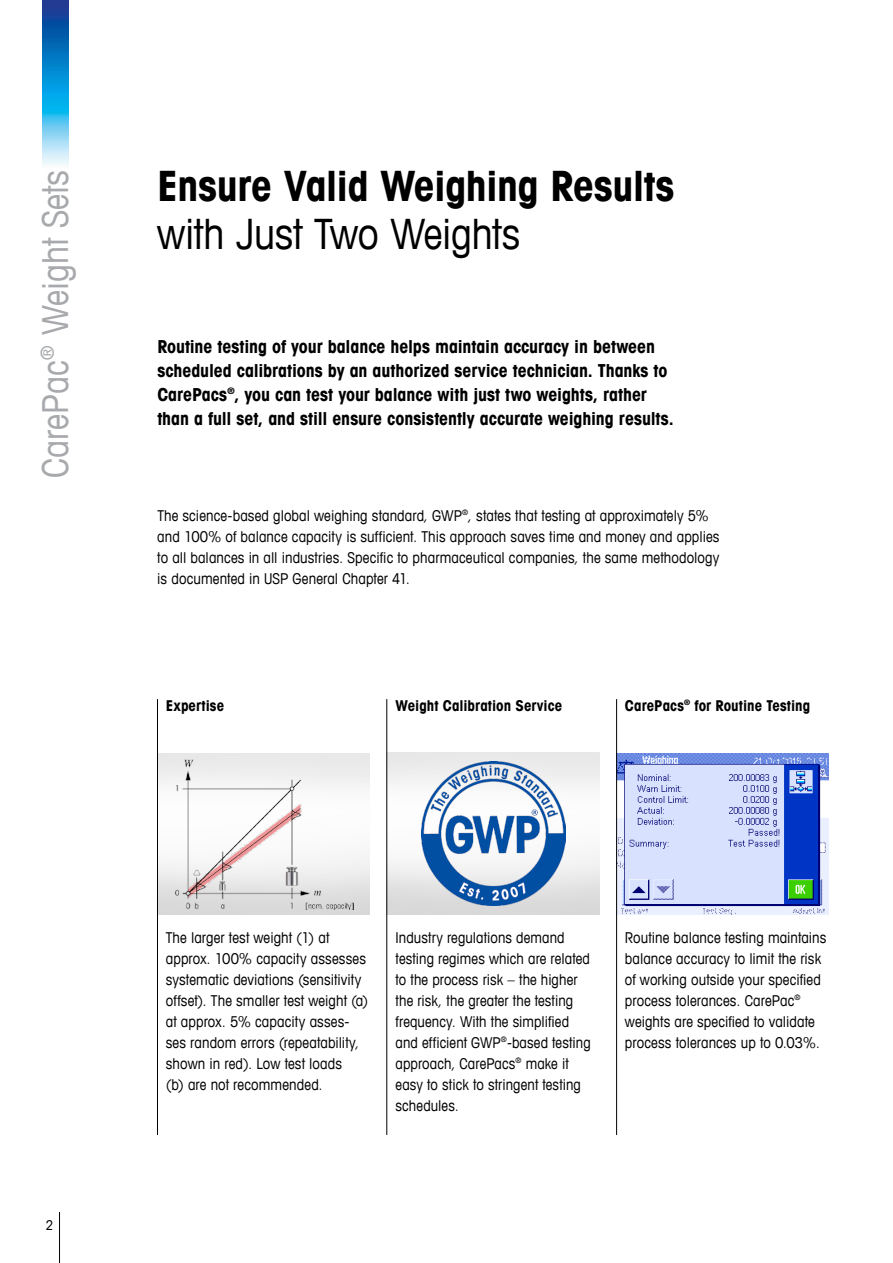
<style>
.page{position:relative;width:893px;height:1263px;background:#fff}
.page>*{position:absolute;margin:0;border:0;box-sizing:border-box;transform-origin:0 0}
.t1{font:700 condensed 42px "Avant Garde Com";letter-spacing:-.01em;color:#000}
.t2{font:condensed 42px "Avant Garde Com";letter-spacing:-.01em;color:#000}
.t3{font:condensed 36px "Avant Garde Com";color:#a7a9ac}
.t4{font:700 condensed 18px/24px "Avant Garde Com";letter-spacing:-.005em;color:#000}
.t5{font:condensed 15px/21px "Avant Garde Com";letter-spacing:.005em;color:#000}
.t6{font:700 condensed 15px "Avant Garde Com";letter-spacing:.005em;color:#000}
.t7{font:condensed 13.5px "Avant Garde Com";color:#000}
</style>
<div class="page">
<hr style="left:59px;top:1212px;width:1px;height:51px;background:#000">
<img style="left:43px;top:0;width:25px;height:165px">
<hr style="left:892px;top:0;width:1px;height:636px;background:#f8d6e6">
<img style="left:617px;top:753px;width:212px;height:162px">
<img style="left:387px;top:753px;width:212px;height:161px">
<img style="left:158px;top:753px;width:212px;height:162px">
<img style="left:421px;top:762px;width:144px;height:144px">
<hr style="left:616px;top:699px;width:1px;height:436px;background:#000">
<hr style="left:386px;top:699px;width:1px;height:436px;background:#000">
<img style="left:175px;top:759px;width:179px;height:150px">
<hr style="left:157px;top:699px;width:1px;height:436px;background:#000">
<h2 class="t3" style="left:33px;top:478px;width:309px;rotate:-90deg">CarePac<sup>®</sup> Weight Sets</h2>
<h1 class="t1" style="left:157px;top:158px;width:519px">Ensure Valid Weighing Results</h1>
<h1 class="t2" style="left:157px;top:207px;width:365px">with Just Two Weights</h1>
<p class="t4" style="left:157px;top:334px;width:518px">Routine testing of your balance helps maintain accuracy in between scheduled calibrations by an authorized service technician. Thanks to CarePacs<sup>®</sup>, you can test your balance with just two weights, rather than a full set, and still ensure consistently accurate weighing results.</p>
<p class="t5" style="left:157px;top:505px;width:564px">The science-based global weighing standard, GWP<sup>®</sup>, states that testing at approximately 5% and 100% of balance capacity is sufficient. This approach saves time and money and applies to all balances in all industries. Specific to pharmaceutical companies, the same methodology is documented in USP General Chapter 41.</p>
<p class="t7" style="left:46px;top:1217px;width:9px">2</p>
<p class="t6" style="left:166px;top:696px;width:60px">Expertise</p>
<p class="t6" style="left:396px;top:696px;width:168px">Weight Calibration Service</p>
<p class="t6" style="left:625px;top:696px;width:187px">CarePacs<sup>®</sup> for Routine Testing</p>
<p class="t5" style="left:166px;top:926px;width:204px">The larger test weight (1) at approx. 100% capacity assesses systematic deviations (sensitivity offset). The smaller test weight (a) at approx. 5% capacity asses&shy;ses random errors (repeatability, shown in red). Low test loads<br>(b) are not recommended.</p>
<p class="t5" style="left:396px;top:926px;width:197px">Industry regulations demand testing regimes which are related to the process risk – the higher the risk, the greater the testing frequency. With the simplified and efficient GWP<sup>®</sup>-based testing approach, CarePacs<sup>®</sup> make it easy to stick to stringent testing schedules.</p>
<p class="t5" style="left:625px;top:926px;width:203px">Routine balance testing maintains balance accuracy to limit the risk of working outside your specified process tolerances. CarePac<sup>® </sup>weights are specified to validate process tolerances up to 0.03%.</p>
</div>
